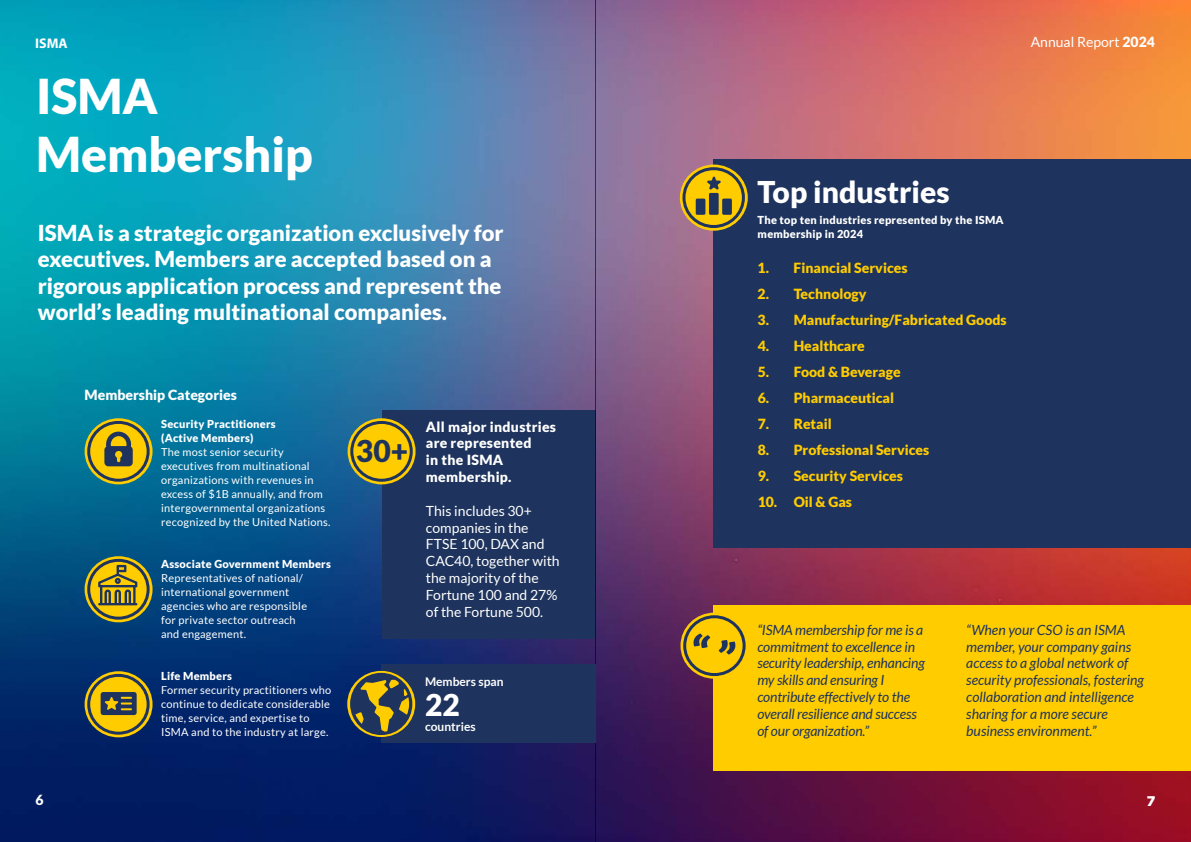
<style>
.page{position:relative;width:1191px;height:842px;background:#fff}
.page>*{position:absolute;margin:0;border:0;box-sizing:border-box;transform-origin:0 0}
.t1{font:900 48px/57.6px "Lato";color:#fff}
.t2{font:900 30px "Lato";color:#fff}
.t3{font:900 30px "Lato";color:#1e335d}
.t4{font:900 22px/26.4px "Lato";color:#fff}
.t5{font:italic 14px/16.8px "Lato";letter-spacing:-.01em;color:#1e335d}
.t6{font:900 14px "Lato";color:#fc0}
.t7{font:14px/16.8px "Lato";color:#fff}
.t8{font:900 14px/16.8px "Lato";letter-spacing:.02em;color:#fff}
.t9{font:900 14px "Lato";color:#fff}
.t10{font:700 14px "Myriad Pro";color:#fff}
.t11{font:900 14px "Gotham";color:#fff}
.t12{font:700 12px "Lato";color:#fff}
.t13{font:11px/14px "Lato";letter-spacing:.02em;color:#fff}
.t14{font:900 11px/14px "Lato";letter-spacing:.02em;color:#fff}
.s1{font-weight:900}
</style>
<div class="page">
<img style="left:0;top:0;width:1191px;height:842px">
<div style="left:714px;top:605px;width:477px;height:165px;background:#fc0"></div>
<div style="left:381px;top:410px;width:214px;height:229px;background:#1e335d"></div>
<div style="left:714px;top:159px;width:477px;height:389px;background:#1e335d"></div>
<svg style="left:347px;top:418px;width:68px;height:66px;background:#e7bc0a"></svg>
<svg style="left:85px;top:418px;width:67px;height:66px;background:#deb60d"></svg>
<div style="left:87px;top:421px;width:63px;height:61px;border:3px solid #1e335d;border-radius:50%"></div>
<svg style="left:680px;top:165px;width:68px;height:66px;background:#d7b011"></svg>
<div style="left:682px;top:167px;width:63px;height:61px;border:3px solid #1e335d;border-radius:50%"></div>
<svg style="left:85px;top:556px;width:67px;height:66px;background:#d5b011"></svg>
<div style="left:87px;top:559px;width:63px;height:61px;border:3px solid #1e335d;border-radius:50%"></div>
<svg style="left:85px;top:671px;width:67px;height:66px;background:#e0b70c"></svg>
<div style="left:87px;top:674px;width:63px;height:61px;border:3px solid #1e335d;border-radius:50%"></div>
<svg style="left:104px;top:432px;width:29px;height:34px"></svg>
<svg style="left:101px;top:692px;width:36px;height:23px"></svg>
<svg style="left:98px;top:565px;width:39px;height:40px;background:#a08b26"></svg>
<svg style="left:695px;top:177px;width:37px;height:38px"></svg>
<hr style="left:595px;top:0;width:1px;height:842px;background:#000">
<div style="left:350px;top:421px;width:63px;height:61px;border:3px solid #1e335d;border-radius:50%"></div>
<svg style="left:680px;top:613px;width:68px;height:66px"></svg>
<div style="left:683px;top:615px;width:62px;height:61px;border:3px solid #1e335d;border-radius:50%"></div>
<div style="left:381px;top:665px;width:214px;height:78px;background:#1e335d"></div>
<svg style="left:347px;top:671px;width:68px;height:66px"></svg>
<svg style="left:350px;top:673px;width:62px;height:62px"></svg>
<svg style="left:692px;top:632px;width:44px;height:24px"></svg>
<p class="t10" style="left:35px;top:34px;width:34px">ISMA</p>
<p class="t7" style="left:1030px;top:34px;width:126px">Annual Report <span class="s1">2024</span></p>
<h1 class="t1" style="left:36px;top:67px;width:278px">ISMA<br>Membership</h1>
<h3 class="t4" style="left:38px;top:219px;width:467px">ISMA is a strategic organization exclusively for executives. Members are accepted based on a rigorous application process and represent the world’s leading multinational companies.</h3>
<p class="t8" style="left:36px;top:792px;width:10px">6</p>
<p class="t9" style="left:85px;top:387px;width:154px">Membership Categories</p>
<p class="t14" style="left:161px;top:417px;width:116px">Security Practitioners (Active Members)</p>
<p class="t13" style="left:161px;top:445px;width:171px">The most senior security executives from multinational organizations with revenues in excess of $1B annually, and from intergovernmental organizations recognized by the United Nations.</p>
<p class="t14" style="left:161px;top:557px;width:171px">Associate Government Members</p>
<p class="t13" style="left:161px;top:571px;width:147px">Representatives of national/ international government agencies who are responsible for private sector outreach and engagement.</p>
<p class="t14" style="left:161px;top:669px;width:72px">Life Members</p>
<p class="t13" style="left:161px;top:683px;width:171px">Former security practitioners who continue to dedicate considerable time, service, and expertise to ISMA and to the industry at large.</p>
<h2 class="t3" style="left:356px;top:434px;width:54px">30+</h2>
<p class="t8" style="left:426px;top:418px;width:132px">All major industries are represented<br>in the ISMA membership.</p>
<p class="t7" style="left:426px;top:502px;width:135px">This includes 30+ companies in the<br>FTSE 100, DAX and<br>CAC40, together with the majority of the<br>Fortune 100 and 27% of the Fortune 500.</p>
<p class="t12" style="left:425px;top:675px;width:80px">Members span</p>
<h2 class="t2" style="left:425px;top:688px;width:36px">22</h2>
<p class="t12" style="left:425px;top:719px;width:52px">countries</p>
<h2 class="t2" style="left:757px;top:174px;width:193px">Top industries</h2>
<p class="t14" style="left:757px;top:213px;width:247px">The top ten industries represented by the ISMA membership in 2024</p>
<p class="t6" style="left:757px;top:260px;width:151px">1. Financial Services</p>
<p class="t6" style="left:757px;top:286px;width:110px">2. Technology</p>
<p class="t6" style="left:757px;top:312px;width:251px">3. Manufacturing/Fabricated Goods</p>
<p class="t6" style="left:757px;top:338px;width:109px">4. Healthcare</p>
<p class="t6" style="left:757px;top:364px;width:144px">5. Food &amp; Beverage</p>
<p class="t6" style="left:757px;top:390px;width:138px">6. Pharmaceutical</p>
<p class="t6" style="left:757px;top:416px;width:76px">7. Retail</p>
<p class="t6" style="left:757px;top:442px;width:173px">8. Professional Services</p>
<p class="t6" style="left:757px;top:468px;width:147px">9. Security Services</p>
<p class="t6" style="left:757px;top:494px;width:96px">10. Oil &amp; Gas</p>
<p class="t5" style="left:757px;top:622px;width:169px">“ISMA membership for me is a commitment to excellence in security leadership, enhancing my skills and ensuring I contribute effectively to the overall resilience and success of our organization.”</p>
<p class="t5" style="left:966px;top:622px;width:179px">“When your CSO is an ISMA member, your company gains access to a global network of security professionals, fostering collaboration and intelligence sharing for a more secure business environment.”</p>
<p class="t11" style="left:1146px;top:791px;width:10px">7</p>
</div>
